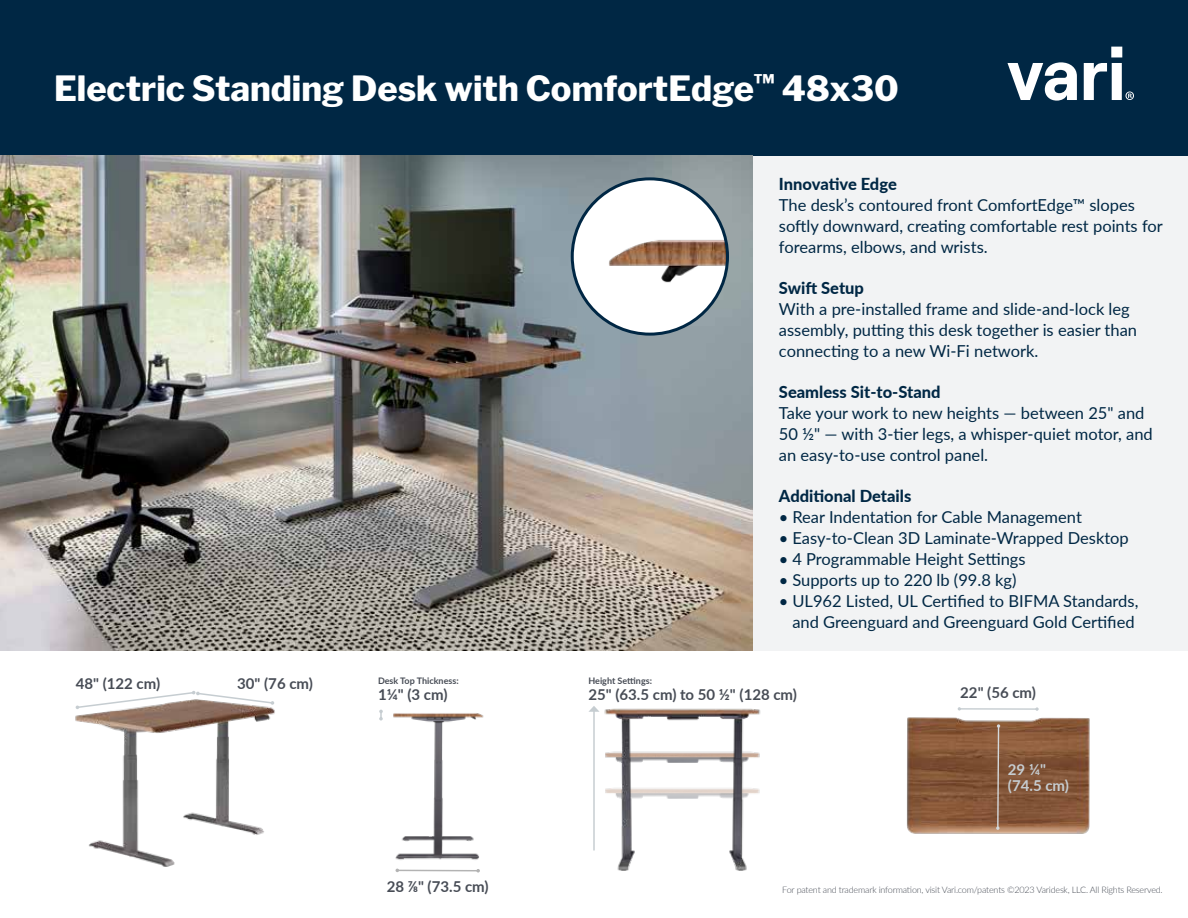
<style>
.page{position:relative;width:1188px;height:918px;background:#fff}
.page>*{position:absolute;margin:0;border:0;box-sizing:border-box;transform-origin:0 0}
.t1{font:800 34.5px "Libre Franklin";color:#fff}
.t2{font:16.5px/21px "Lato";color:#002744}
.t3{font:800 16.5px "Lato";color:#002744}
.t4{font:700 15px "Lato";color:#474c55}
.t5{font:700 15px "Lato";color:#c6cdd1}
.legal{font:300 9px "Lato";letter-spacing:-.02em;color:#474c55}
.t6{font:700 9px "Lato";color:#474c55}
.s1{font-weight:800}
</style>
<div class="page">
<div style="left:752px;top:153px;width:436px;height:498px;background:#f2f3f4"></div>
<img style="left:75px;top:707px;width:200px;height:160px">
<div style="left:0;top:0;width:1188px;height:155px;background:#002744"></div>
<hr style="left:959px;top:708px;width:78px;height:2px;background:#c6cdd1">
<img style="left:907px;top:717px;width:183px;height:117px">
<svg style="left:996px;top:724px;width:4px;height:106px"></svg>
<hr style="left:397px;top:870px;width:81px;height:1px;background:#000">
<svg style="left:476px;top:869px;width:4px;height:4px"></svg>
<svg style="left:76px;top:691px;width:198px;height:18px"></svg>
<img style="left:589px;top:708px;width:172px;height:163px">
<img style="left:0;top:155px;width:752px;height:496px">
<svg style="left:1007px;top:47px;width:127px;height:54px"></svg>
<svg style="left:379px;top:710px;width:3px;height:11px"></svg>
<img style="left:382px;top:710px;width:102px;height:150px">
<img style="left:572px;top:179px;width:156px;height:155px;border-radius:78px">
<div style="left:571px;top:177px;width:158px;height:159px;border:3px solid #002744;border-radius:50%"></div>
<p class="t1" style="left:54px;top:67px;width:846px">Electric Standing Desk with ComfortEdge<sup>™</sup> 48x30</p>
<p class="t4" style="left:76px;top:672px;width:86px">48" (122 cm)</p>
<p class="t4" style="left:237px;top:672px;width:77px">30" (76 cm)</p>
<p class="t6" style="left:378px;top:674px;width:82px">Desk Top Thickness:</p>
<p class="t4" style="left:378px;top:684px;width:71px">1¼" (3 cm)</p>
<p class="t4" style="left:387px;top:875px;width:104px">28 ⅞" (73.5 cm)</p>
<p class="t2" style="left:779px;top:172px;width:385px"><span class="s1">Innovative Edge<br></span>The desk’s contoured front ComfortEdge™ slopes softly downward, creating comfortable rest points for forearms, elbows, and wrists.</p>
<p class="t3" style="left:779px;top:276px;width:87px">Swift Setup</p>
<p class="t2" style="left:779px;top:298px;width:360px">With a pre-installed frame and slide-and-lock leg assembly, putting this desk together is easier than connecting to a new Wi-Fi network.</p>
<p class="t2" style="left:779px;top:381px;width:375px"><span class="s1">Seamless Sit-to-Stand<br></span>Take your work to new heights — between 25" and 50 ½" — with 3-tier legs, a whisper-quiet motor, and an easy-to-use control panel.</p>
<p class="t3" style="left:779px;top:484px;width:134px">Additional Details</p>
<p class="t2" style="left:779px;top:506px;width:304px">• Rear Indentation for Cable Management</p>
<p class="t2" style="left:779px;top:527px;width:351px">• Easy-to-Clean 3D Laminate-Wrapped Desktop</p>
<p class="t2" style="left:779px;top:548px;width:248px">• 4 Programmable Height Settings</p>
<p class="t2" style="left:779px;top:569px;width:239px">• Supports up to 220 lb (99.8 kg)</p>
<p class="t2" style="left:779px;top:590px;width:361px;text-align:center">• UL962 Listed, UL Certified to BIFMA Standards, and Greenguard and Greenguard Gold Certified</p>
<p class="t6" style="left:588px;top:674px;width:65px">Height Settings:</p>
<p class="t4" style="left:588px;top:684px;width:210px">25" (63.5 cm) to 50 ½" (128 cm)</p>
<p class="t4" style="left:960px;top:682px;width:77px">22" (56 cm)</p>
<p class="t5" style="left:1008px;top:758px;width:40px">29 ¼"</p>
<p class="t5" style="left:1008px;top:775px;width:63px">(74.5 cm)</p>
<p class="legal" style="left:782px;top:883px;width:382px">For patent and trademark information, visit Vari.com/patents ©2023 Varidesk, LLC. All Rights Reserved.</p>
</div>
